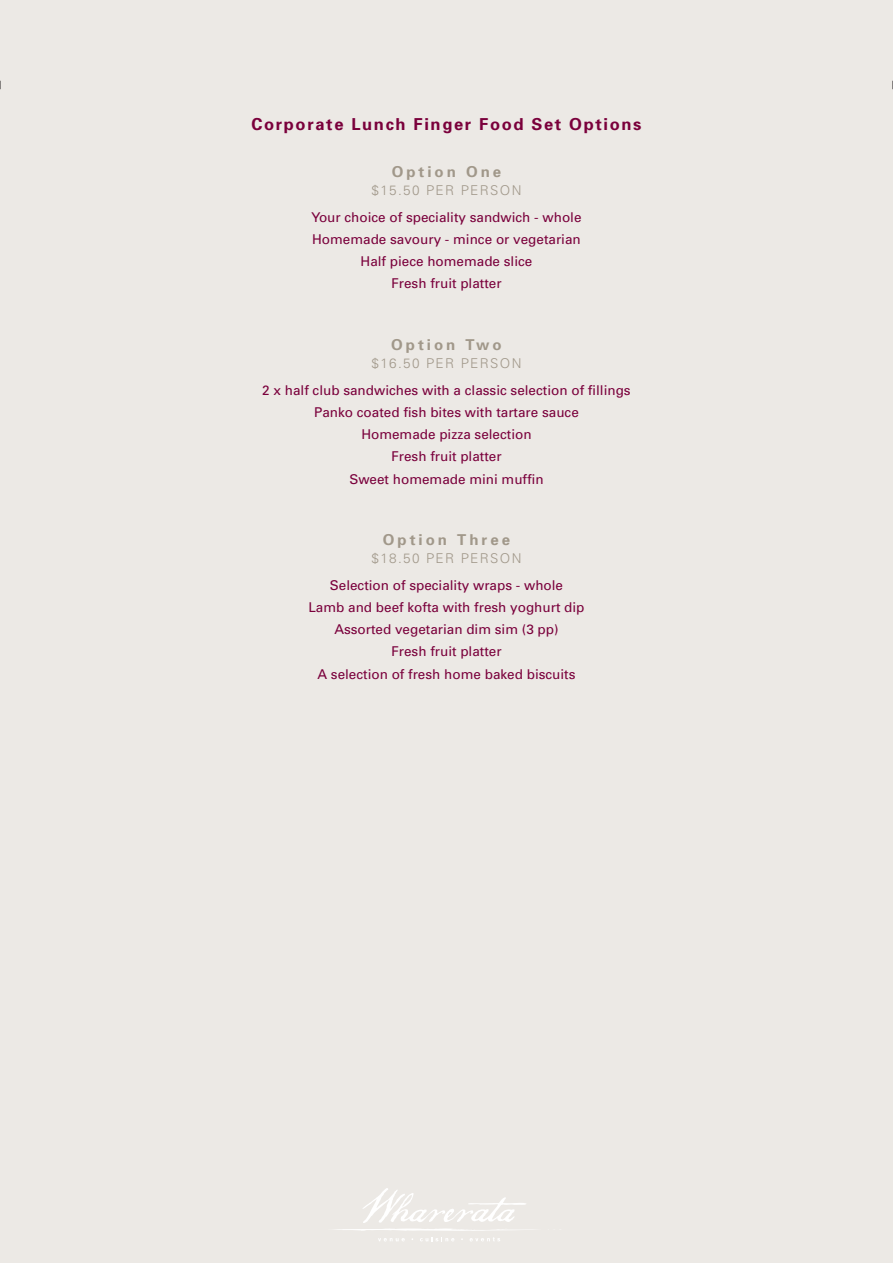
<style>
.page{position:relative;width:893px;height:1263px;background:#ece9e5}
.page>*{position:absolute;margin:0;border:0;box-sizing:border-box;transform-origin:0 0}
.t1{font:700 16.5px "Univers";letter-spacing:.1em;color:#7a003b}
.sub-heading{font:700 15px "Univers";letter-spacing:.2em;color:#a1988a}
.MENU_ITEMS_CENTRED_p{font:13.5px "Univers";color:#7a003b}
.sub-heading-2{font:300 13.5px "Univers";letter-spacing:.1em;color:#a1988a}
</style>
<div class="page">
<svg style="left:335px;top:1188px;width:198px;height:54px"></svg>
<p class="t1" style="left:251px;top:113px;width:392px">Corporate Lunch Finger Food Set Options</p>
<p class="sub-heading" style="left:392px;top:162px;width:111px">Option One</p>
<p class="sub-heading-2" style="left:372px;top:182px;width:151px">$15.50 PER PERSON</p>
<p class="MENU_ITEMS_CENTRED_p" style="left:311px;top:208px;width:272px">Your choice of speciality sandwich - whole</p>
<p class="MENU_ITEMS_CENTRED_p" style="left:312px;top:231px;width:270px">Homemade savoury - mince or vegetarian</p>
<p class="MENU_ITEMS_CENTRED_p" style="left:361px;top:253px;width:173px">Half piece homemade slice</p>
<p class="MENU_ITEMS_CENTRED_p" style="left:391px;top:275px;width:112px">Fresh fruit platter</p>
<p class="sub-heading" style="left:391px;top:335px;width:112px">Option Two</p>
<p class="sub-heading-2" style="left:372px;top:355px;width:151px">$16.50 PER PERSON</p>
<p class="MENU_ITEMS_CENTRED_p" style="left:262px;top:381px;width:370px">2 x half club sandwiches with a classic selection of fillings</p>
<p class="MENU_ITEMS_CENTRED_p" style="left:314px;top:404px;width:266px">Panko coated fish bites with tartare sauce</p>
<p class="MENU_ITEMS_CENTRED_p" style="left:361px;top:426px;width:172px">Homemade pizza selection</p>
<p class="MENU_ITEMS_CENTRED_p" style="left:391px;top:448px;width:112px">Fresh fruit platter</p>
<p class="MENU_ITEMS_CENTRED_p" style="left:349px;top:470px;width:196px">Sweet homemade mini muffin</p>
<p class="sub-heading" style="left:383px;top:530px;width:129px">Option Three</p>
<p class="sub-heading-2" style="left:372px;top:550px;width:151px">$18.50 PER PERSON</p>
<p class="MENU_ITEMS_CENTRED_p" style="left:330px;top:576px;width:235px">Selection of speciality wraps - whole</p>
<p class="MENU_ITEMS_CENTRED_p" style="left:308px;top:599px;width:278px">Lamb and beef kofta with fresh yoghurt dip</p>
<p class="MENU_ITEMS_CENTRED_p" style="left:334px;top:621px;width:226px">Assorted vegetarian dim sim (3 pp)</p>
<p class="MENU_ITEMS_CENTRED_p" style="left:391px;top:643px;width:112px">Fresh fruit platter</p>
<p class="MENU_ITEMS_CENTRED_p" style="left:317px;top:665px;width:260px">A selection of fresh home baked biscuits</p>
</div>
